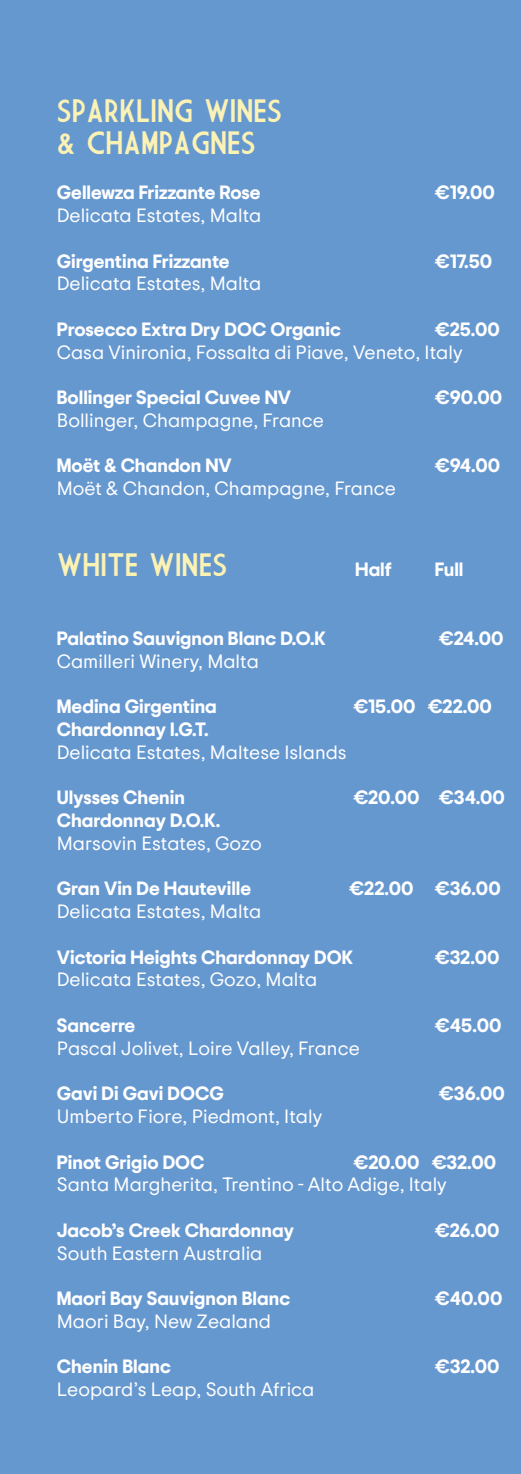
<style>
.page{position:relative;width:521px;height:1474px;background:#fff}
.page>*{position:absolute;margin:0;border:0;box-sizing:border-box;transform-origin:0 0}
.t1{font:31.5px/31.5px "Market Deco";color:#fcf2b4}
.t2{font:700 19.25px "Trip Sans";color:#fff}
.t3{font:19.25px "Trip Sans";color:#fff}
</style>
<div class="page">
<div style="left:0;top:0;width:521px;height:1473px;background:#6698d0"></div>
<h1 class="t1" style="left:57px;top:97px;width:227px">SPARKLING WINES &amp; CHAMPAGNES</h1>
<p class="t2" style="left:57px;top:179px;width:205px">Gellewza Frizzante Rose</p>
<p class="t2" style="left:435px;top:179px;width:61px">€19.00</p>
<p class="t3" style="left:57px;top:203px;width:206px">Delicata Estates, Malta</p>
<p class="t2" style="left:57px;top:247px;width:174px">Girgentina Frizzante</p>
<p class="t2" style="left:435px;top:247px;width:59px">€17.50</p>
<p class="t3" style="left:57px;top:271px;width:206px">Delicata Estates, Malta</p>
<p class="t2" style="left:57px;top:316px;width:286px">Prosecco Extra Dry DOC Organic</p>
<p class="t2" style="left:435px;top:316px;width:67px">€25.00</p>
<p class="t3" style="left:57px;top:339px;width:407px">Casa Vinironia, Fossalta di Piave, Veneto, Italy</p>
<p class="t2" style="left:57px;top:384px;width:236px">Bollinger Special Cuvee NV</p>
<p class="t2" style="left:435px;top:384px;width:69px">€90.00</p>
<p class="t3" style="left:57px;top:407px;width:269px">Bollinger, Champagne, France</p>
<p class="t2" style="left:57px;top:452px;width:177px">Moët &amp; Chandon NV</p>
<p class="t2" style="left:435px;top:452px;width:67px">€94.00</p>
<p class="t3" style="left:57px;top:476px;width:340px">Moët &amp; Chandon, Champagne, France</p>
<h1 class="t1" style="left:57px;top:550px;width:172px">WHITE WINES</h1>
<p class="t2" style="left:355px;top:556px;width:38px">Half</p>
<p class="t2" style="left:435px;top:556px;width:30px">Full</p>
<p class="t2" style="left:57px;top:625px;width:271px">Palatino Sauvignon Blanc D.O.K</p>
<p class="t2" style="left:439px;top:625px;width:66px">€24.00</p>
<p class="t3" style="left:57px;top:648px;width:204px">Camilleri Winery, Malta</p>
<p class="t2" style="left:57px;top:693px;width:162px">Medina Girgentina</p>
<p class="t2" style="left:353px;top:693px;width:140px">€15.00 €22.00</p>
<p class="t2" style="left:57px;top:716px;width:153px">Chardonnay I.G.T.</p>
<p class="t3" style="left:57px;top:739px;width:291px">Delicata Estates, Maltese Islands</p>
<p class="t2" style="left:57px;top:784px;width:130px">Ulysses Chenin</p>
<p class="t2" style="left:353px;top:784px;width:153px">€20.00 €34.00</p>
<p class="t2" style="left:57px;top:807px;width:165px">Chardonnay D.O.K.</p>
<p class="t3" style="left:57px;top:830px;width:206px">Marsovin Estates, Gozo</p>
<p class="t2" style="left:57px;top:875px;width:196px">Gran Vin De Hauteville</p>
<p class="t2" style="left:349px;top:875px;width:153px">€22.00 €36.00</p>
<p class="t3" style="left:57px;top:898px;width:206px">Delicata Estates, Malta</p>
<p class="t2" style="left:57px;top:943px;width:298px">Victoria Heights Chardonnay DOK</p>
<p class="t2" style="left:435px;top:943px;width:66px">€32.00</p>
<p class="t3" style="left:57px;top:967px;width:262px">Delicata Estates, Gozo, Malta</p>
<p class="t2" style="left:57px;top:1011px;width:80px">Sancerre</p>
<p class="t2" style="left:435px;top:1011px;width:68px">€45.00</p>
<p class="t3" style="left:57px;top:1035px;width:304px">Pascal Jolivet, Loire Valley, France</p>
<p class="t2" style="left:57px;top:1080px;width:168px">Gavi Di Gavi DOCG</p>
<p class="t2" style="left:439px;top:1080px;width:67px">€36.00</p>
<p class="t3" style="left:57px;top:1103px;width:267px">Umberto Fiore, Piedmont, Italy</p>
<p class="t2" style="left:57px;top:1148px;width:149px">Pinot Grigio DOC</p>
<p class="t2" style="left:353px;top:1148px;width:144px">€20.00 €32.00</p>
<p class="t3" style="left:57px;top:1171px;width:392px">Santa Margherita, Trentino - Alto Adige, Italy</p>
<p class="t2" style="left:57px;top:1216px;width:239px">Jacob’s Creek Chardonnay</p>
<p class="t2" style="left:435px;top:1216px;width:66px">€26.00</p>
<p class="t3" style="left:57px;top:1240px;width:207px">South Eastern Australia</p>
<p class="t2" style="left:57px;top:1285px;width:235px">Maori Bay Sauvignon Blanc</p>
<p class="t2" style="left:435px;top:1285px;width:69px">€40.00</p>
<p class="t3" style="left:57px;top:1308px;width:216px">Maori Bay, New Zealand</p>
<p class="t2" style="left:57px;top:1353px;width:115px">Chenin Blanc</p>
<p class="t2" style="left:435px;top:1353px;width:66px">€32.00</p>
<p class="t3" style="left:57px;top:1376px;width:259px">Leopard’s Leap, South Africa</p>
</div>
